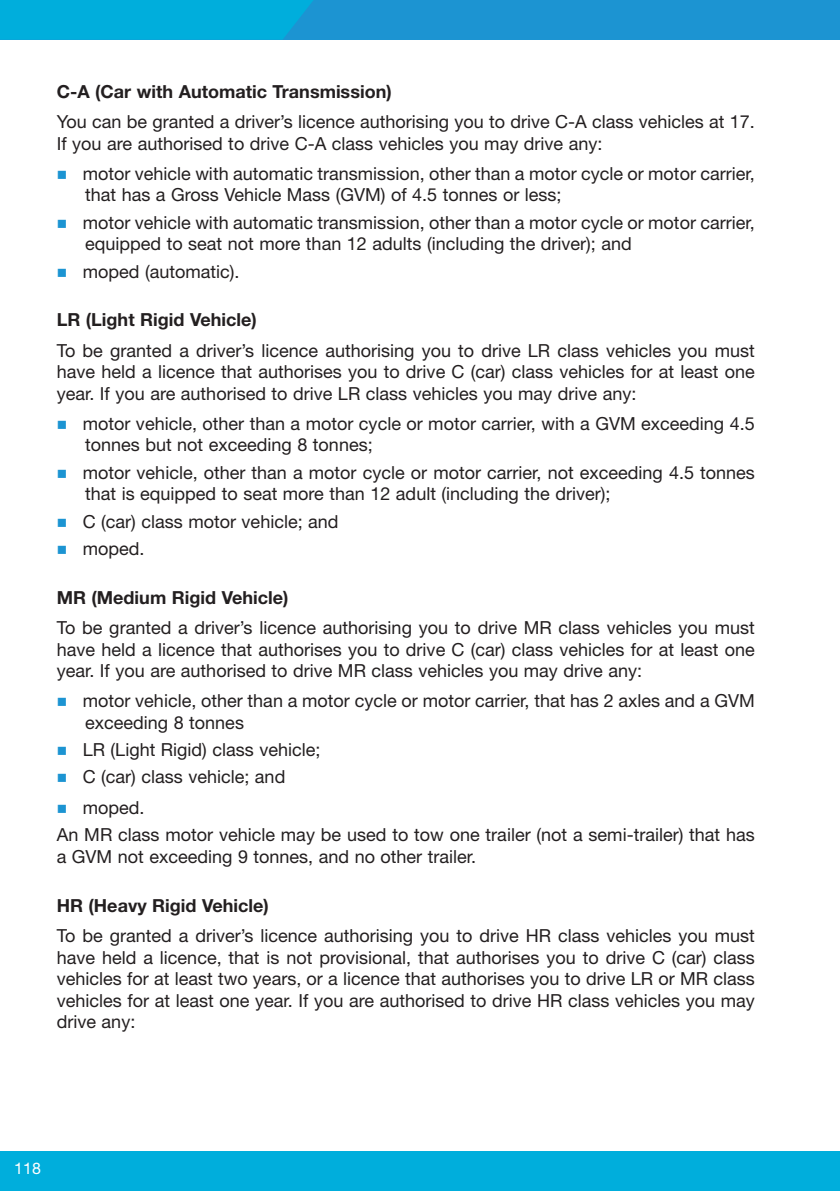
<style>
.page{position:relative;width:840px;height:1191px;background:#fff}
.page>*{position:absolute;margin:0;border:0;box-sizing:border-box;transform-origin:0 0}
.BODY_TEXT{font:18px/21.6px "Helvetica Neue LT Std";color:#231f20}
.BODY_TEXT-2{font:700 18px "Helvetica Neue LT Std";color:#231f20}
.t1{font:16px "Helvetica Neue LT Std";color:#fff}
.s1{color:#1c94d2}
</style>
<div class="page">
<div style="left:0;top:0;width:839px;height:40px;background:#1c94d2"></div>
<div style="left:0;top:0;width:313px;height:40px;background:#00aedc"></div>
<div style="left:0;top:1151px;width:839px;height:40px;background:#00aedc"></div>
<p class="BODY_TEXT-2" style="left:57px;top:80px;width:336px">C-A (Car with Automatic Transmission)</p>
<p class="BODY_TEXT" style="left:57px;top:111px;width:699px">You can be granted a driver’s licence authorising you to drive C-A class vehicles at 17.<br>If you are authorised to drive C-A class vehicles you may drive any:</p>
<p class="BODY_TEXT" style="left:85px;top:162px;width:670px;text-indent:-28px"><span class="s1">■</span> motor vehicle with automatic transmission, other than a motor cycle or motor carrier, that has a Gross Vehicle Mass (GVM) of 4.5 tonnes or less;</p>
<p class="BODY_TEXT" style="left:85px;top:211px;width:670px;text-indent:-28px"><span class="s1">■</span> motor vehicle with automatic transmission, other than a motor cycle or motor carrier, equipped to seat not more than 12 adults (including the driver); and</p>
<p class="BODY_TEXT" style="left:57px;top:260px;width:184px"><span class="s1">■</span> moped (automatic).</p>
<p class="BODY_TEXT-2" style="left:57px;top:309px;width:201px">LR (Light Rigid Vehicle)</p>
<p class="BODY_TEXT" style="left:57px;top:339px;width:699px;text-align:justify">To be granted a driver’s licence authorising you to drive LR class vehicles you must have held a licence that authorises you to drive C (car) class vehicles for at least one year. If you are authorised to drive LR class vehicles you may drive any:</p>
<p class="BODY_TEXT" style="left:85px;top:412px;width:670px;text-indent:-28px"><span class="s1">■</span> motor vehicle, other than a motor cycle or motor carrier, with a GVM exceeding 4.5 tonnes but not exceeding 8 tonnes;</p>
<p class="BODY_TEXT" style="left:85px;top:461px;width:671px;text-indent:-28px"><span class="s1">■</span> motor vehicle, other than a motor cycle or motor carrier, not exceeding 4.5 tonnes that is equipped to seat more than 12 adult (including the driver);</p>
<p class="BODY_TEXT" style="left:57px;top:510px;width:283px"><span class="s1">■</span> C (car) class motor vehicle; and</p>
<p class="BODY_TEXT" style="left:57px;top:537px;width:89px"><span class="s1">■</span> moped.</p>
<p class="BODY_TEXT-2" style="left:57px;top:586px;width:233px">MR (Medium Rigid Vehicle)</p>
<p class="BODY_TEXT" style="left:57px;top:616px;width:699px;text-align:justify">To be granted a driver’s licence authorising you to drive MR class vehicles you must have held a licence that authorises you to drive C (car) class vehicles for at least one year. If you are authorised to drive MR class vehicles you may drive any:</p>
<p class="BODY_TEXT" style="left:85px;top:690px;width:671px;text-indent:-28px"><span class="s1">■</span> motor vehicle, other than a motor cycle or motor carrier, that has 2 axles and a GVM exceeding 8 tonnes</p>
<p class="BODY_TEXT" style="left:57px;top:738px;width:265px"><span class="s1">■</span> LR (Light Rigid) class vehicle;</p>
<p class="BODY_TEXT" style="left:57px;top:766px;width:230px"><span class="s1">■</span> C (car) class vehicle; and</p>
<p class="BODY_TEXT" style="left:57px;top:796px;width:89px"><span class="s1">■</span> moped.</p>
<p class="BODY_TEXT" style="left:57px;top:824px;width:699px">An MR class motor vehicle may be used to tow one trailer (not a semi-trailer) that has a GVM not exceeding 9 tonnes, and no other trailer.</p>
<p class="BODY_TEXT-2" style="left:57px;top:894px;width:213px">HR (Heavy Rigid Vehicle)</p>
<p class="BODY_TEXT" style="left:57px;top:924px;width:699px;text-align:justify">To be granted a driver’s licence authorising you to drive HR class vehicles you must have held a licence, that is not provisional, that authorises you to drive C (car) class vehicles for at least two years, or a licence that authorises you to drive LR or MR class vehicles for at least one year. If you are authorised to drive HR class vehicles you may drive any:</p>
<p class="t1" style="left:14px;top:1158px;width:28px">118</p>
</div>
